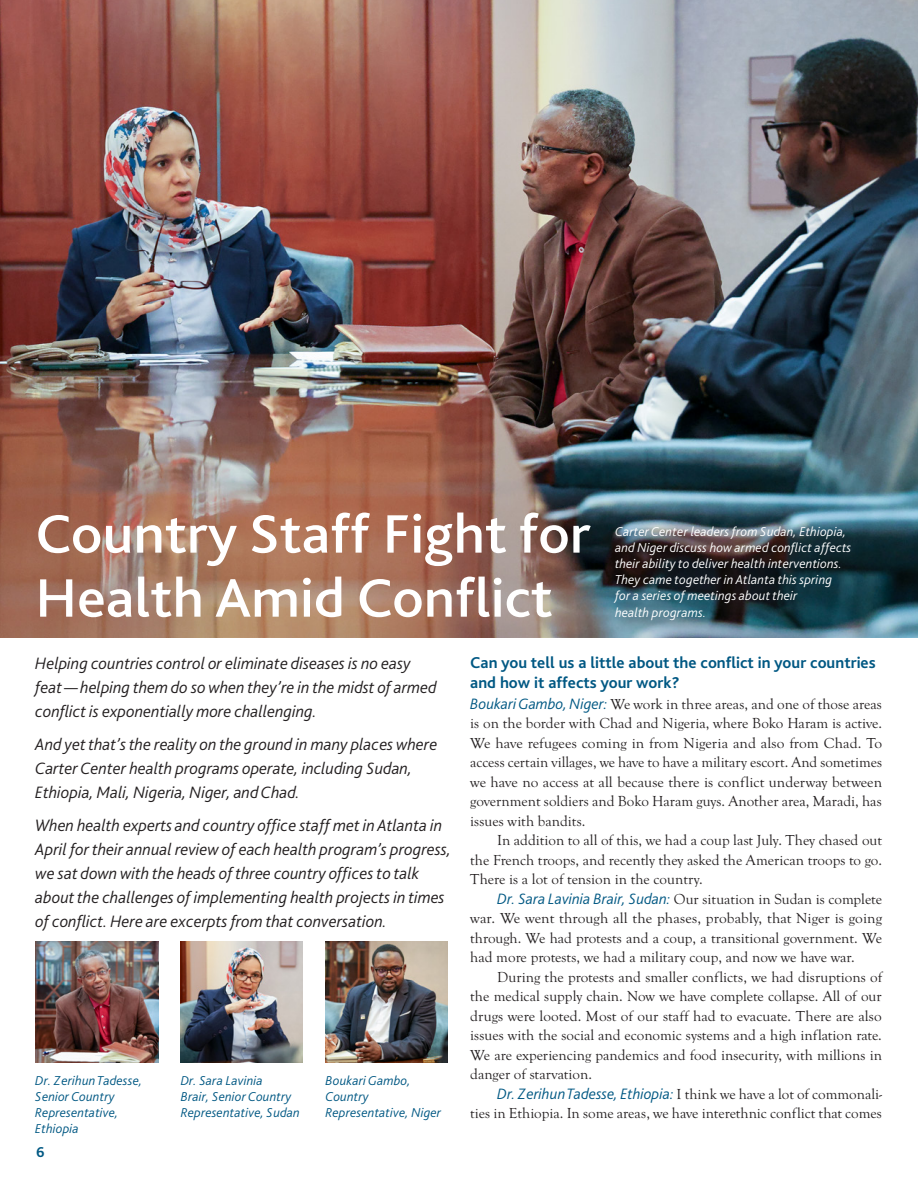
<style>
.page{position:relative;width:918px;height:1188px;background:#fff}
.page>*{position:absolute;margin:0;border:0;box-sizing:border-box;transform-origin:0 0}
.New_Head{font:500 56.7px/64.1px "Bliss 2";color:#fff;scale:1.05 1}
.Profile_head{font:italic 300 17.25px/24px "Bliss 2";color:#231f20}
.Subhead{font:700 16.5px/19.5px "Bliss 2";color:#005883}
.New_Body{font:15px/19.5px "Goudy Old Sty";color:#231f20;text-align:justify}
.new_body_no_indent{font:15px/19.5px "Goudy Old Sty";color:#231f20;text-align:justify}
.t1{font:700 15px "Bliss 2";color:#005883}
.New_Caption{font:italic 300 13.5px/16.2px "Bliss 2";letter-spacing:.01em;color:#fff}
.New_Caption-2{font:italic 300 13.5px/16.2px "Bliss 2";letter-spacing:.01em;color:#005883}
.s1{font-family:"Bliss 2";font-weight:300;font-style:italic;font-size:15.75px;color:#005883}
</style>
<div class="page">
<img style="left:0;top:0;width:918px;height:637px">
<img style="left:35px;top:941px;width:123px;height:121px">
<img style="left:181px;top:941px;width:121px;height:121px">
<img style="left:326px;top:941px;width:122px;height:121px">
<div style="left:611px;top:523px;width:255px;height:113px;background:#231f20;opacity:.75"></div>
<p class="New_Head" style="left:35px;top:500px;width:530px">Country Staff Fight for<br>Health Amid Conflict</p>
<p class="Subhead" style="left:470px;top:653px;width:407px">Can you tell us a little about the conflict in your countries and how it affects your work?</p>
<p class="new_body_no_indent" style="left:470px;top:694px;width:413px"><span class="s1">Boukari Gambo, Niger:</span> We work in three areas, and one of those areas is on the border with Chad and Nigeria, where Boko Haram is active.<br>We have refugees coming in from Nigeria and also from Chad. To access certain villages, we have to have a military escort. And sometimes we have no access at all because there is conflict underway between government soldiers and Boko Haram guys. Another area, Maradi, has issues with bandits.</p>
<p class="New_Body" style="left:470px;top:831px;width:413px;text-indent:27px">In addition to all of this, we had a coup last July. They chased out the French troops, and recently they asked the American troops to go.<br>There is a lot of tension in the country.</p>
<p class="New_Body" style="left:470px;top:889px;width:413px;text-indent:27px"><span class="s1">Dr. Sara Lavinia Brair, Sudan:</span> Our situation in Sudan is complete war. We went through all the phases, probably, that Niger is going through. We had protests and a coup, a transitional government. We had more protests, we had a military coup, and now we have war.</p>
<p class="New_Body" style="left:470px;top:967px;width:413px;text-indent:27px">During the protests and smaller conflicts, we had disruptions of the medical supply chain. Now we have complete collapse. All of our drugs were looted. Most of our staff had to evacuate. There are also issues with the social and economic systems and a high inflation rate.<br>We are experiencing pandemics and food insecurity, with millions in danger of starvation.</p>
<p class="New_Body" style="left:470px;top:1084px;width:413px;text-align:right"><span class="s1">Dr. Zerihun Tadesse, Ethiopia:</span> I think we have a lot of commonali-<br>ties in Ethiopia. In some areas, we have interethnic conflict that comes</p>
<p class="New_Caption" style="left:615px;top:523px;width:238px">Carter Center leaders from Sudan, Ethiopia, and Niger discuss how armed conflict affects their ability to deliver health interventions.<br>They came together in Atlanta this spring<br>for a series of meetings about their<br>health programs.</p>
<p class="Profile_head" style="left:35px;top:651px;width:403px">Helping countries control or eliminate diseases is no easy feat—helping them do so when they’re in the midst of armed conflict is exponentially more challenging.</p>
<p class="Profile_head" style="left:35px;top:732px;width:404px">And yet that’s the reality on the ground in many places where<br>Carter Center health programs operate, including Sudan,<br>Ethiopia, Mali, Nigeria, Niger, and Chad.</p>
<p class="Profile_head" style="left:35px;top:813px;width:417px">When health experts and country office staff met in Atlanta in April for their annual review of each health program’s progress, we sat down with the heads of three country offices to talk about the challenges of implementing health projects in times of conflict. Here are excerpts from that conversation.</p>
<p class="New_Caption-2" style="left:35px;top:1072px;width:108px">Dr. Zerihun Tadesse,<br>Senior Country<br>Representative,<br>Ethiopia</p>
<p class="New_Caption-2" style="left:326px;top:1072px;width:117px">Boukari Gambo,<br>Country<br>Representative, Niger</p>
<p class="New_Caption-2" style="left:181px;top:1072px;width:121px">Dr. Sara Lavinia<br>Brair, Senior Country<br>Representative, Sudan</p>
<p class="t1" style="left:36px;top:1143px;width:10px">6</p>
</div>
